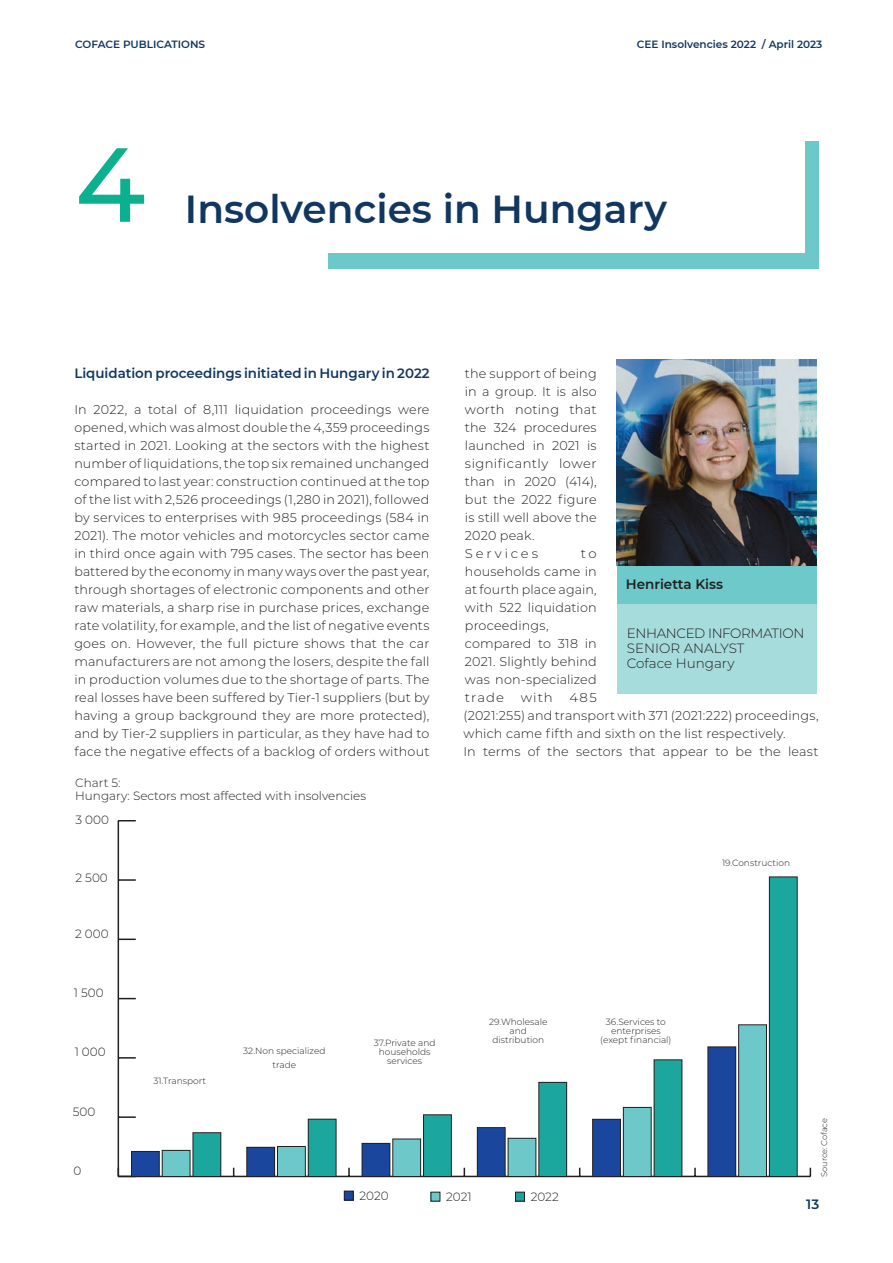
<style>
.page{position:relative;width:893px;height:1263px;background:#fff}
.page>*{position:absolute;margin:0;border:0;box-sizing:border-box;transform-origin:0 0}
.t1{font:500 105px "Montserrat";color:#0bb18f}
.t2{font:600 39px "Montserrat";color:#113761}
.t3{font:600 13.5px "Montserrat";color:#113761}
.t4{font:300 13.5px/15px "Montserrat";letter-spacing:-.015em;color:#231f20}
.t5{font:600 13.5px "Montserrat";color:#231f20}
.t6{font:300 12.75px/18px "Montserrat";letter-spacing:.015em;color:#231f20;text-align:justify}
.t7{font:300 12.75px/18px "Montserrat";letter-spacing:.015em;color:#231f20;scale:1.04 1}
.t8{font:300 12px/13.5px "Montserrat";color:#231f20}
.t9{font:600 10.5px "Montserrat";color:#113761}
.t10{font:300 9px/9px "Montserrat";color:#231f20;text-align:center}
.t11{font:300 8.25px "Montserrat";letter-spacing:-.01em;color:#231f20}
</style>
<div class="page">
<div style="left:617px;top:564px;width:199px;height:41px;background:#6dc9ca"></div>
<div style="left:617px;top:604px;width:199px;height:89px;background:#a7dcdd"></div>
<img style="left:617px;top:359px;width:199px;height:206px">
<hr style="left:118px;top:1176px;width:692px;height:1px;background:#231f20">
<svg style="left:348px;top:1168px;width:2px;height:8px"></svg>
<svg style="left:694px;top:1168px;width:2px;height:8px"></svg>
<hr style="left:118px;top:821px;width:1px;height:355px;background:#231f20">
<svg style="left:119px;top:1168px;width:12px;height:8px"></svg>
<svg style="left:119px;top:1116px;width:17px;height:2px"></svg>
<svg style="left:119px;top:1057px;width:17px;height:1px"></svg>
<svg style="left:119px;top:998px;width:17px;height:1px"></svg>
<svg style="left:119px;top:938px;width:17px;height:2px"></svg>
<svg style="left:119px;top:879px;width:17px;height:2px"></svg>
<svg style="left:118px;top:820px;width:18px;height:1px"></svg>
<div style="left:193px;top:1133px;width:28px;height:43px;background:#1ca79e"></div>
<div style="left:193px;top:1132px;width:28px;height:45px;border:1px solid #231f20"></div>
<div style="left:308px;top:1119px;width:28px;height:57px;background:#1ca79e"></div>
<div style="left:308px;top:1119px;width:28px;height:58px;border:1px solid #231f20"></div>
<div style="left:423px;top:1115px;width:28px;height:61px;background:#1ca79e"></div>
<div style="left:423px;top:1114px;width:29px;height:63px;border:1px solid #231f20"></div>
<div style="left:539px;top:1082px;width:28px;height:94px;background:#1ca79e"></div>
<div style="left:538px;top:1082px;width:29px;height:95px;border:1px solid #231f20"></div>
<div style="left:654px;top:1060px;width:28px;height:116px;background:#1ca79e"></div>
<div style="left:654px;top:1059px;width:28px;height:118px;border:1px solid #231f20"></div>
<div style="left:769px;top:877px;width:28px;height:299px;background:#1ca79e"></div>
<div style="left:769px;top:876px;width:29px;height:301px;border:1px solid #231f20"></div>
<div style="left:162px;top:1150px;width:28px;height:26px;background:#6dc9c9"></div>
<div style="left:162px;top:1150px;width:28px;height:27px;border:1px solid #231f20"></div>
<div style="left:277px;top:1146px;width:28px;height:30px;background:#6dc9c9"></div>
<div style="left:277px;top:1146px;width:29px;height:31px;border:1px solid #231f20"></div>
<div style="left:393px;top:1139px;width:28px;height:37px;background:#6dc9c9"></div>
<div style="left:392px;top:1138px;width:29px;height:39px;border:1px solid #231f20"></div>
<div style="left:508px;top:1138px;width:28px;height:38px;background:#6dc9c9"></div>
<div style="left:508px;top:1138px;width:28px;height:39px;border:1px solid #231f20"></div>
<div style="left:623px;top:1107px;width:28px;height:69px;background:#6dc9c9"></div>
<div style="left:623px;top:1107px;width:29px;height:70px;border:1px solid #231f20"></div>
<div style="left:739px;top:1025px;width:27px;height:151px;background:#6dc9c9"></div>
<div style="left:738px;top:1024px;width:29px;height:153px;border:1px solid #231f20"></div>
<div style="left:131px;top:1151px;width:28px;height:25px;background:#1b469d"></div>
<div style="left:131px;top:1151px;width:29px;height:26px;border:1px solid #231f20"></div>
<div style="left:247px;top:1147px;width:28px;height:29px;background:#1b469d"></div>
<div style="left:246px;top:1147px;width:29px;height:30px;border:1px solid #231f20"></div>
<div style="left:362px;top:1143px;width:28px;height:33px;background:#1b469d"></div>
<div style="left:362px;top:1143px;width:28px;height:34px;border:1px solid #231f20"></div>
<div style="left:477px;top:1127px;width:28px;height:49px;background:#1b469d"></div>
<div style="left:477px;top:1127px;width:29px;height:50px;border:1px solid #231f20"></div>
<div style="left:593px;top:1119px;width:27px;height:57px;background:#1b469d"></div>
<div style="left:592px;top:1119px;width:29px;height:58px;border:1px solid #231f20"></div>
<div style="left:708px;top:1047px;width:28px;height:129px;background:#1b469d"></div>
<div style="left:707px;top:1046px;width:29px;height:131px;border:1px solid #231f20"></div>
<div style="left:344px;top:1191px;width:9px;height:9px;background:#1b469d"></div>
<div style="left:344px;top:1191px;width:10px;height:9px;border:1px solid #231f20"></div>
<div style="left:431px;top:1192px;width:9px;height:9px;background:#6dc9c9"></div>
<div style="left:515px;top:1192px;width:9px;height:9px;background:#1ea19c"></div>
<div style="left:515px;top:1192px;width:10px;height:9px;border:1px solid #231f20"></div>
<div style="left:329px;top:141px;width:490px;height:128px;background:#6dc9c9"></div>
<div style="left:173px;top:109px;width:631px;height:144px;background:#fff"></div>
<p class="t9" style="left:75px;top:40px;width:132px">COFACE PUBLICATIONS</p>
<p class="t9" style="left:637px;top:40px;width:187px">CEE Insolvencies 2022 / April 2023</p>
<h1 class="t1" style="left:75px;top:142px;width:72px">4</h1>
<h2 class="t2" style="left:185px;top:190px;width:483px">Insolvencies in Hungary</h2>
<p class="t3" style="left:74px;top:367px;width:357px">Liquidation proceedings initiated in Hungary in 2022</p>
<p class="t6" style="left:74px;top:401px;width:357px">In 2022, a total of 8,111 liquidation proceedings were opened, which was almost double the 4,359 proceedings started in 2021. Looking at the sectors with the highest number of liquidations, the top six remained unchanged compared to last year: construction continued at the top of the list with 2,526 proceedings (1,280 in 2021), followed by services to enterprises with 985 proceedings (584 in 2021). The motor vehicles and motorcycles sector came in third once again with 795 cases. The sector has been battered by the economy in many ways over the past year, through shortages of electronic components and other raw materials, a sharp rise in purchase prices, exchange rate volatility, for example, and the list of negative events goes on. However, the full picture shows that the car manufacturers are not among the losers, despite the fall in production volumes due to the shortage of parts. The real losses have been suffered by Tier-1 suppliers (but by having a group background they are more protected), and by Tier-2 suppliers in particular, as they have had to face the negative effects of a backlog of orders without</p>
<p class="t8" style="left:75px;top:776px;width:292px">Chart 5:<br>Hungary: Sectors most affected with insolvencies</p>
<p class="t8" style="left:75px;top:814px;width:35px">3 000</p>
<p class="t8" style="left:75px;top:871px;width:34px">2 500</p>
<p class="t8" style="left:75px;top:927px;width:35px">2 000</p>
<p class="t8" style="left:74px;top:986px;width:31px">1 500</p>
<p class="t6" style="left:465px;top:365px;width:133px;text-align:left">the support of being in a group. It is also worth noting that the 324 procedures launched in 2021 is significantly lower than in 2020 (414), but the 2022 figure is still well above the<br>2020 peak.<br>Services</p>
<p class="t7" style="left:465px;top:545px;width:128px;text-indent:116px">to households came in at fourth place again, with 522 liquidation proceedings, compared to 318 in<br>2021. Slightly behind was non-specialized trade</p>
<p class="t5" style="left:626px;top:577px;width:99px">Henrietta Kiss</p>
<p class="t4" style="left:627px;top:626px;width:179px">ENHANCED INFORMATION<br>SENIOR ANALYST<br>Coface Hungary</p>
<p class="t7" style="left:521px;top:689px;width:32px">with</p>
<p class="t7" style="left:463px;top:689px;width:343px;text-indent:106px">485<br>(2021:255) and transport with 371 (2021:222) proceedings, which came fifth and sixth on the list respectively.<br>In terms of the sectors that appear to be the least</p>
<p class="t10" style="left:722px;top:859px;width:70px">19.Construction</p>
<p class="t8" style="left:75px;top:1046px;width:33px">1 000</p>
<p class="t8" style="left:73px;top:1105px;width:24px">500</p>
<p class="t8" style="left:74px;top:1164px;width:9px">0</p>
<p class="t10" style="left:153px;top:1076px;width:54px">31.Transport</p>
<p class="t10" style="left:243px;top:1044px;width:84px;line-height:13.5px">32.Non specialized trade</p>
<p class="t10" style="left:489px;top:1018px;width:60px">29.Wholesale and distribution</p>
<p class="t10" style="left:606px;top:1018px;width:61px">36.Services to enterprises</p>
<p class="t10" style="left:374px;top:1038px;width:63px">37.Private and</p>
<p class="t10" style="left:600px;top:1036px;width:73px">(exept financial)</p>
<p class="t10" style="left:379px;top:1047px;width:53px">households services</p>
<p class="t8" style="left:359px;top:1189px;width:31px">2020</p>
<p class="t8" style="left:446px;top:1190px;width:27px">2021</p>
<p class="t8" style="left:531px;top:1190px;width:30px">2022</p>
<p class="t11" style="left:820px;top:1177px;width:60px;rotate:-90deg">Source: Coface</p>
<p class="t3" style="left:806px;top:1198px;width:15px">13</p>
</div>
